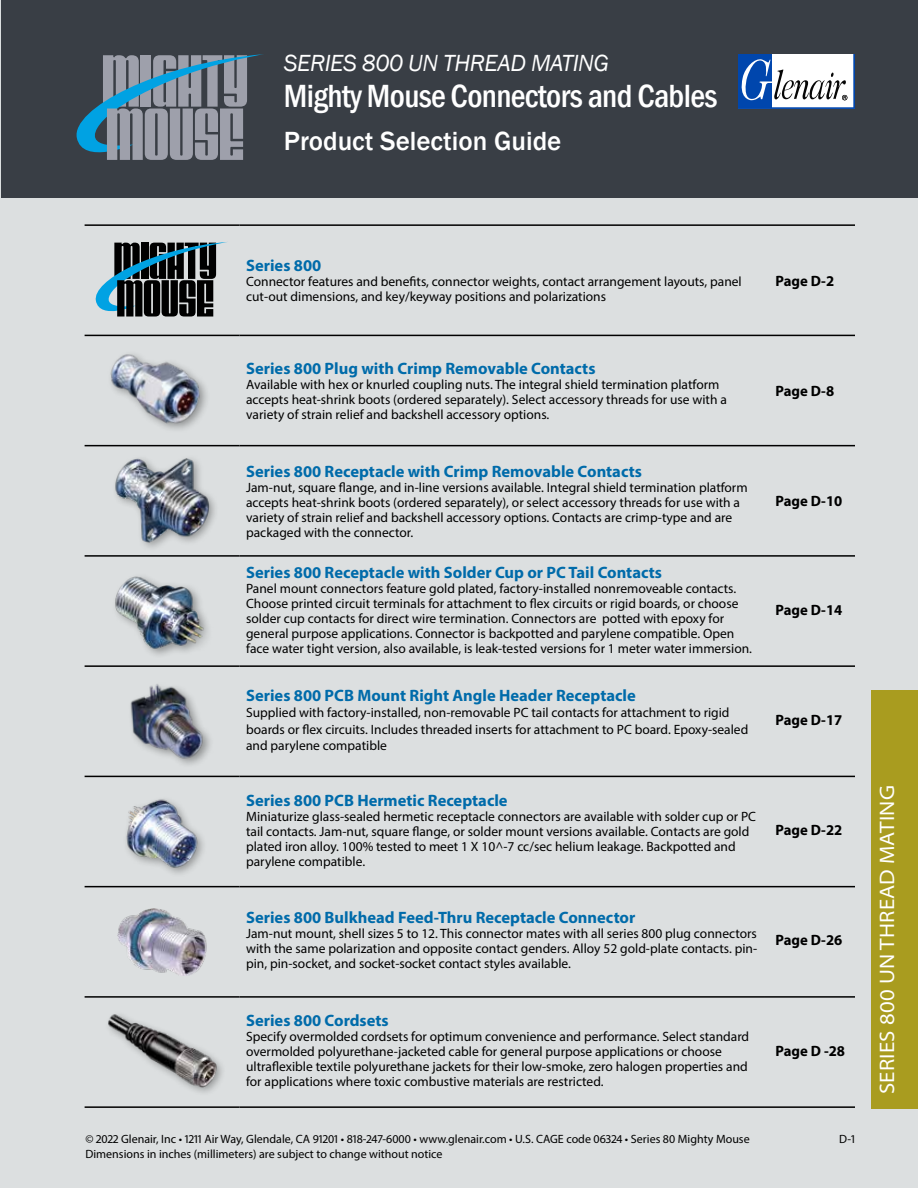
<style>
.page{position:relative;width:918px;height:1188px;background:#dcdfe0}
.page>*{position:absolute;margin:0;border:0;box-sizing:border-box;transform-origin:0 0}
.t1{font:500 condensed 33px "Franklin Gothic";letter-spacing:-.02em;color:#fff}
.t2{font:500 27px "Franklin Gothic";color:#fff}
.t3{font:italic 24px "Franklin Gothic";letter-spacing:-.02em;color:#fff}
.t4{font:semi-expanded 21px "Myriad Pro";letter-spacing:.01em;color:#fff}
.t5{font:700 16.5px "Myriad Pro";color:#006baa}
.t6{font:700 15px "Myriad Pro";color:#000}
.t7{font:13.5px/15px "Myriad Pro";color:#000}
.t8{font:12px "Myriad Pro";color:#000}
</style>
<div class="page">
<div style="left:872px;top:690px;width:46px;height:418px;background:#a99c1f"></div>
<div style="left:2px;top:0;width:916px;height:198px;background:#393e45"></div>
<svg style="left:738px;top:54px;width:117px;height:55px;background:#a3b7d4"></svg>
<hr style="left:85px;top:445px;width:154px;height:1px;background:#000">
<hr style="left:239px;top:445px;width:526px;height:1px;background:#000">
<hr style="left:765px;top:445px;width:90px;height:1px;background:#000">
<hr style="left:85px;top:555px;width:154px;height:2px;background:#000">
<hr style="left:239px;top:555px;width:526px;height:2px;background:#000">
<hr style="left:765px;top:555px;width:90px;height:2px;background:#000">
<hr style="left:85px;top:665px;width:154px;height:2px;background:#000">
<hr style="left:239px;top:665px;width:526px;height:2px;background:#000">
<hr style="left:765px;top:665px;width:90px;height:2px;background:#000">
<hr style="left:85px;top:776px;width:154px;height:1px;background:#000">
<hr style="left:239px;top:776px;width:526px;height:1px;background:#000">
<hr style="left:765px;top:776px;width:90px;height:1px;background:#000">
<hr style="left:85px;top:886px;width:154px;height:1px;background:#000">
<hr style="left:239px;top:886px;width:526px;height:1px;background:#000">
<hr style="left:765px;top:886px;width:90px;height:1px;background:#000">
<hr style="left:85px;top:996px;width:154px;height:2px;background:#000">
<hr style="left:239px;top:996px;width:526px;height:2px;background:#000">
<hr style="left:765px;top:996px;width:90px;height:2px;background:#000">
<hr style="left:85px;top:1106px;width:154px;height:2px;background:#000">
<hr style="left:239px;top:1106px;width:526px;height:2px;background:#000">
<hr style="left:765px;top:1106px;width:90px;height:2px;background:#000">
<hr style="left:85px;top:224px;width:154px;height:2px;background:#000">
<hr style="left:239px;top:224px;width:526px;height:2px;background:#000">
<hr style="left:765px;top:224px;width:90px;height:2px;background:#000">
<hr style="left:85px;top:335px;width:154px;height:1px;background:#000">
<hr style="left:239px;top:335px;width:526px;height:1px;background:#000">
<hr style="left:765px;top:335px;width:90px;height:1px;background:#000">
<svg style="left:96px;top:242px;width:131px;height:75px"></svg>
<img style="left:110px;top:354px;width:97px;height:76px">
<div style="left:111px;top:454px;width:108px;height:98px;background:#000;opacity:.35"></div>
<img style="left:114px;top:456px;width:96px;height:89px">
<div style="left:112px;top:573px;width:102px;height:86px;background:#000;opacity:.35"></div>
<img style="left:112px;top:573px;width:100px;height:78px">
<img style="left:130px;top:684px;width:80px;height:79px">
<div style="left:123px;top:796px;width:84px;height:81px;background:#000;opacity:.35"></div>
<img style="left:123px;top:796px;width:78px;height:74px">
<img style="left:118px;top:908px;width:88px;height:67px">
<div style="left:104px;top:1011px;width:122px;height:86px;background:#000;opacity:.35"></div>
<img style="left:107px;top:1011px;width:110px;height:78px">
<svg style="left:77px;top:54px;width:186px;height:106px"></svg>
<h3 class="t3" style="left:284px;top:48px;width:327px">SERIES 800 UN THREAD MATING</h3>
<h1 class="t1" style="left:284px;top:74px;width:435px">Mighty Mouse Connectors and Cables</h1>
<h2 class="t2" style="left:284px;top:125px;width:279px">Product Selection Guide</h2>
<p class="t5" style="left:246px;top:255px;width:77px">Series 800</p>
<p class="t7" style="left:246px;top:274px;width:497px">Connector features and benefits, connector weights, contact arrangement layouts, panel cut-out dimensions, and key/keyway positions and polarizations</p>
<p class="t6" style="left:776px;top:271px;width:60px">Page D-2</p>
<p class="t5" style="left:246px;top:358px;width:351px">Series 800 Plug with Crimp Removable Contacts</p>
<p class="t7" style="left:246px;top:377px;width:482px">Available with hex or knurled coupling nuts. The integral shield termination platform accepts heat-shrink boots (ordered separately). Select accessory threads for use with a variety of strain relief and backshell accessory options.</p>
<p class="t6" style="left:776px;top:381px;width:60px">Page D-8</p>
<p class="t5" style="left:246px;top:461px;width:397px">Series 800 Receptacle with Crimp Removable Contacts</p>
<p class="t7" style="left:246px;top:480px;width:503px">Jam-nut, square flange, and in-line versions available. Integral shield termination platform accepts heat-shrink boots (ordered separately), or select accessory threads for use with a variety of strain relief and backshell accessory options. Contacts are crimp-type and are packaged with the connector.</p>
<p class="t5" style="left:246px;top:561px;width:417px">Series 800 Receptacle with Solder Cup or PC Tail Contacts</p>
<p class="t7" style="left:246px;top:580px;width:507px">Panel mount connectors feature gold plated, factory-installed nonremoveable contacts.<br>Choose printed circuit terminals for attachment to flex circuits or rigid boards, or choose solder cup contacts for direct wire termination. Connectors are potted with epoxy for general purpose applications. Connector is backpotted and parylene compatible. Open face water tight version, also available, is leak-tested versions for 1 meter water immersion.</p>
<p class="t6" style="left:776px;top:492px;width:68px">Page D-10</p>
<p class="t6" style="left:776px;top:600px;width:68px">Page D-14</p>
<p class="t5" style="left:246px;top:684px;width:391px">Series 800 PCB Mount Right Angle Header Receptacle</p>
<p class="t7" style="left:246px;top:704px;width:504px;line-height:16.5px">Supplied with factory-installed, non-removable PC tail contacts for attachment to rigid boards or flex circuits. Includes threaded inserts for attachment to PC board. Epoxy-sealed and parylene compatible</p>
<p class="t6" style="left:776px;top:710px;width:68px">Page D-17</p>
<p class="t5" style="left:246px;top:789px;width:263px">Series 800 PCB Hermetic Receptacle</p>
<p class="t7" style="left:246px;top:808px;width:511px">Miniaturize glass-sealed hermetic receptacle connectors are available with solder cup or PC tail contacts. Jam-nut, square flange, or solder mount versions available. Contacts are gold plated iron alloy. 100% tested to meet 1 X 10^-7 cc/sec helium leakage. Backpotted and parylene compatible.</p>
<p class="t6" style="left:776px;top:820px;width:68px">Page D-22</p>
<p class="t5" style="left:246px;top:907px;width:391px">Series 800 Bulkhead Feed-Thru Receptacle Connector</p>
<p class="t7" style="left:246px;top:926px;width:513px;text-align:justify">Jam-nut mount, shell sizes 5 to 12. This connector mates with all series 800 plug connectors with the same polarization and opposite contact genders. Alloy 52 gold-plate contacts. pin&shy;pin, pin-socket, and socket-socket contact styles available.</p>
<p class="t6" style="left:776px;top:931px;width:68px">Page D-26</p>
<p class="t5" style="left:246px;top:1010px;width:144px">Series 800 Cordsets</p>
<p class="t7" style="left:246px;top:1029px;width:505px">Specify overmolded cordsets for optimum convenience and performance. Select standard overmolded polyurethane-jacketed cable for general purpose applications or choose ultraflexible textile polyurethane jackets for their low-smoke, zero halogen properties and for applications where toxic combustive materials are restricted.</p>
<p class="t6" style="left:776px;top:1041px;width:71px">Page D -28</p>
<p class="t8" style="left:86px;top:1132px;width:666px">© 2022 Glenair, Inc • 1211 Air Way, Glendale, CA 91201 • 818-247-6000 • www.glenair.com • U.S. CAGE code 06324 • Series 80 Mighty Mouse</p>
<p class="t8" style="left:839px;top:1132px;width:17px">D-1</p>
<p class="t8" style="left:86px;top:1147px;width:359px">Dimensions in inches (millimeters) are subject to change without notice</p>
<h3 class="t4" style="left:874px;top:1094px;width:310px;rotate:-90deg">SERIES 800 UN THREAD MATING</h3>
</div>
